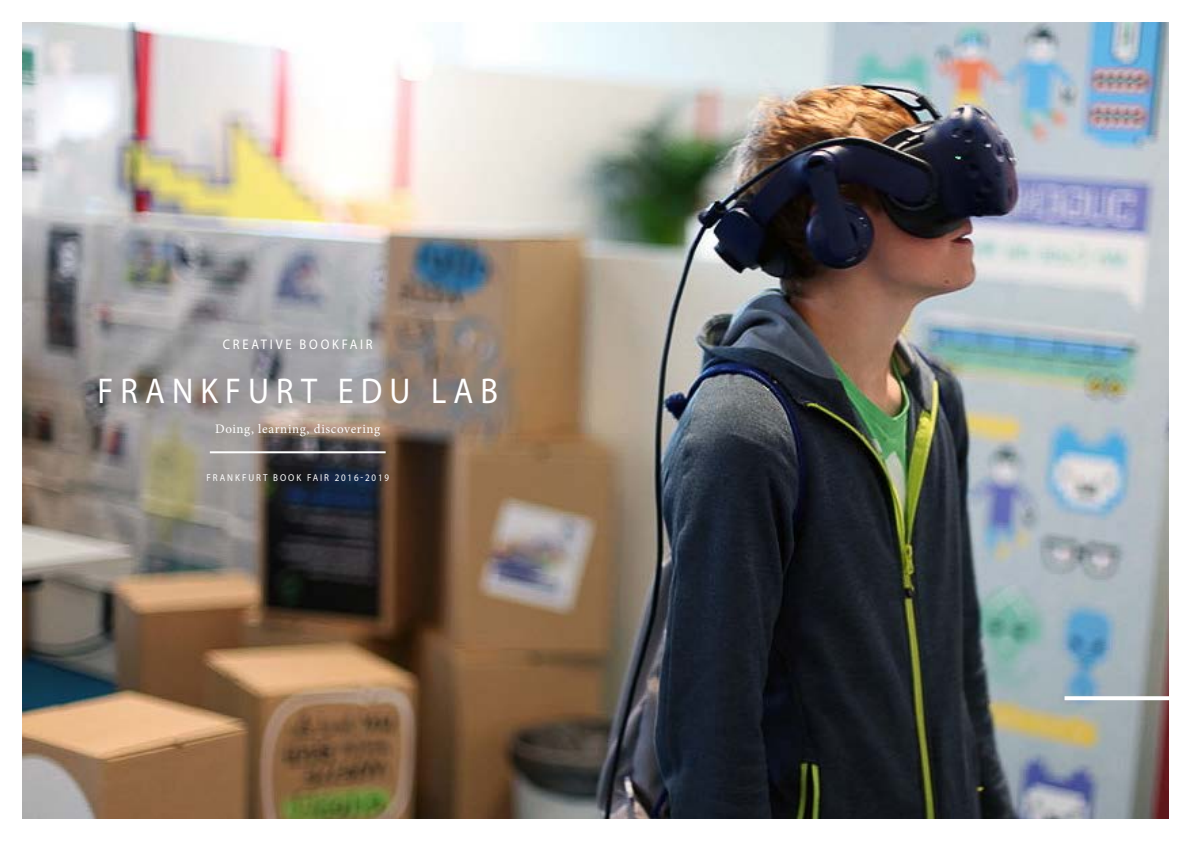
<style>
.page{position:relative;width:1191px;height:842px;background:#fff}
.page>*{position:absolute;margin:0;border:0;box-sizing:border-box;transform-origin:0 0}
.t1{font:36px "Myriad Pro";letter-spacing:.22em;color:#fff;scale:.9 1}
.t2{font:14px "Myriad Pro";letter-spacing:.22em;color:#fff;scale:.9 1}
.t3{font:13px "Minion Pro";letter-spacing:.05em;color:#fff}
.t4{font:10px "Myriad Pro";letter-spacing:.22em;color:#fff;scale:.9 1}
</style>
<div class="page">
<img style="left:23px;top:23px;width:1145px;height:796px">
<hr style="left:210px;top:451px;width:176px;height:2px;background:#fff">
<svg style="left:1064px;top:696px;width:105px;height:4px"></svg>
<h2 class="t2" style="left:223px;top:336px;width:168px">CREATIVE BOOKFAIR</h2>
<h1 class="t1" style="left:97px;top:369px;width:446px">FRANKFURT EDU LAB</h1>
<h3 class="t3" style="left:215px;top:420px;width:167px">Doing, learning, discovering</h3>
<p class="t4" style="left:206px;top:472px;width:204px">FRANKFURT BOOK FAIR 2016-2019</p>
</div>
